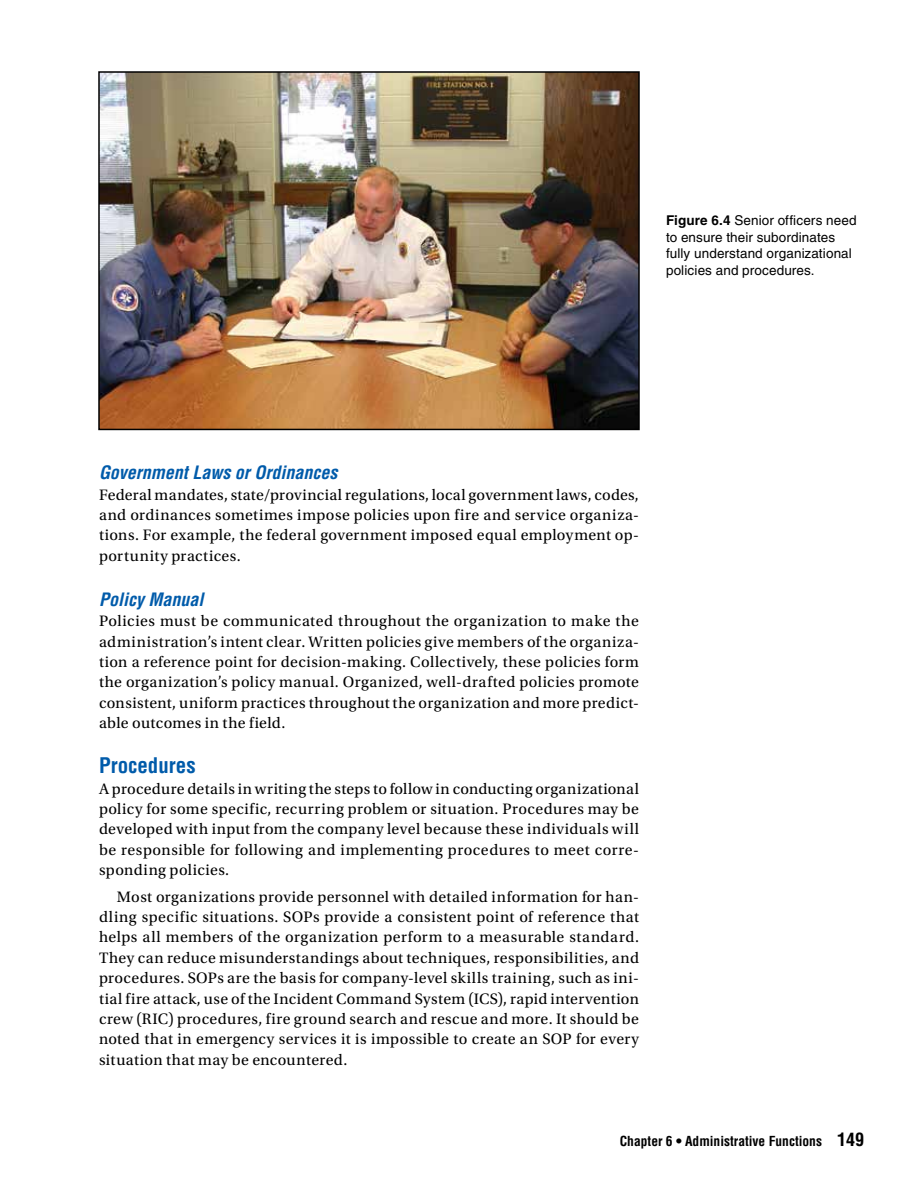
<style>
.page{position:relative;width:918px;height:1188px;background:#fff}
.page>*{position:absolute;margin:0;border:0;box-sizing:border-box;transform-origin:0 0}
.t1{font:700 condensed 21px "Helvetica LT Std";color:#005baa}
.t2{font:italic 700 condensed 18px "Helvetica LT Std";color:#005baa}
.t3{font:700 condensed 18px "Helvetica LT Std";color:#000}
.t4{font:15.9px/20.4px "Utopia Std";letter-spacing:.025em;color:#000;text-align:justify}
.t5{font:13.5px/16.5px "Helvetica LT Std";letter-spacing:.01em;color:#000}
.t6{font:700 condensed 13.5px "Helvetica LT Std";color:#000}
.s1{font-weight:700}
</style>
<div class="page">
<img style="left:101px;top:74px;width:536px;height:353px">
<div style="left:98px;top:71px;width:542px;height:359px;border:2px solid #000"></div>
<p class="t5" style="left:666px;top:212px;width:192px"><span class="s1">Figure 6.4</span> Senior officers need to ensure their subordinates fully understand organizational policies and procedures.</p>
<p class="t2" style="left:99px;top:461px;width:240px">Government Laws or Ordinances</p>
<p class="t4" style="left:99px;top:484px;width:542px">Federal mandates, state/provincial regulations, local government laws, codes, and ordinances sometimes impose policies upon fire and service organiza&shy;tions. For example, the federal government imposed equal employment op&shy;portunity practices.</p>
<p class="t2" style="left:99px;top:588px;width:106px">Policy Manual</p>
<p class="t4" style="left:99px;top:611px;width:542px">Policies must be communicated throughout the organization to make the administration’s intent clear. Written policies give members of the organiza&shy;tion a reference point for decision-making. Collectively, these policies form the organization’s policy manual. Organized, well-drafted policies promote consistent, uniform practices throughout the organization and more predict&shy;able outcomes in the field.</p>
<h1 class="t1" style="left:99px;top:752px;width:98px">Procedures</h1>
<p class="t4" style="left:99px;top:778px;width:542px">A procedure details in writing the steps to follow in conducting organizational policy for some specific, recurring problem or situation. Procedures may be developed with input from the company level because these individuals will be responsible for following and implementing procedures to meet corre&shy;sponding policies.</p>
<p class="t4" style="left:99px;top:886px;width:542px;text-indent:18px">Most organizations provide personnel with detailed information for han&shy;dling specific situations. SOPs provide a consistent point of reference that helps all members of the organization perform to a measurable standard.<br>They can reduce misunderstandings about techniques, responsibilities, and procedures. SOPs are the basis for company-level skills training, such as ini&shy;tial fire attack, use of the Incident Command System (ICS), rapid intervention crew (RIC) procedures, fire ground search and rescue and more. It should be noted that in emergency services it is impossible to create an SOP for every situation that may be encountered.</p>
<p class="t6" style="left:620px;top:1132px;width:204px">Chapter 6 • Administrative Functions</p>
<p class="t3" style="left:837px;top:1128px;width:28px">149</p>
</div>
